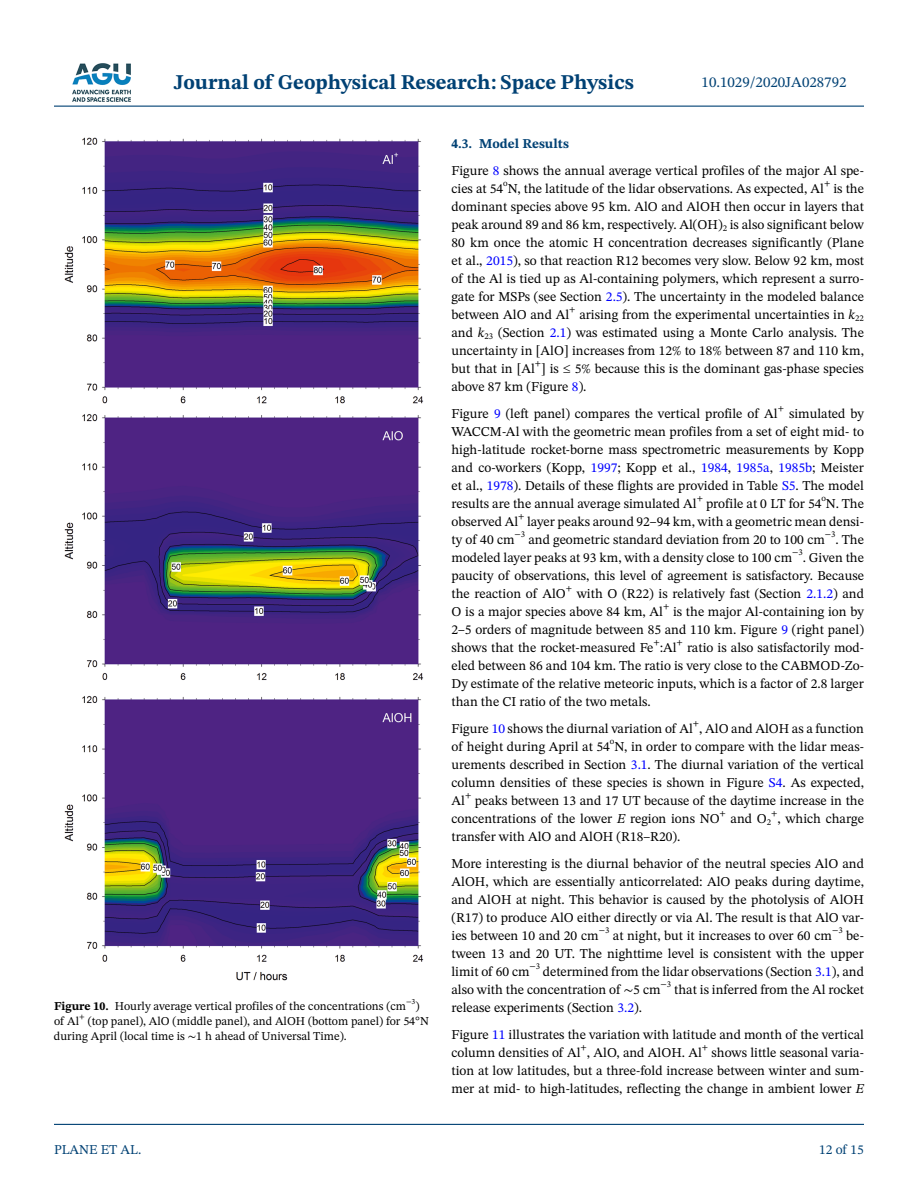
<style>
.page{position:relative;width:918px;height:1188px;background:#fff}
.page>*{position:absolute;margin:0;border:0;box-sizing:border-box;transform-origin:0 0}
.t1{font:700 21px "STIX Two Text";color:#004174}
.t2{font:15px "STIX Two Text";color:#004174}
.t3{font:13.5px/18px "STIX Two Text";color:#000;text-align:justify}
.t4{font:13.5px "STIX Two Text";color:#004174}
.t5{font:12px/15px "STIX Two Text";color:#000}
.t6{font:8.7px "STIX Two Text";color:#000}
.s1{font-weight:700}
.s2{font-family:"STIX Two Math"}
.s3{font-weight:700;color:#004174}
.s4{color:#00f}
.s5{font-style:italic}
</style>
<div class="page">
<hr style="left:54px;top:106px;width:810px;height:1px;background:#004174">
<hr style="left:54px;top:1124px;width:810px;height:1px;background:#004174">
<img style="left:72px;top:63px;width:59px;height:39px">
<img style="left:64px;top:137px;width:359px;height:844px">
<h1 class="t1" style="left:174px;top:67px;width:462px">Journal of Geophysical Research: Space Physics</h1>
<p class="t2" style="left:702px;top:72px;width:146px">10.1029/2020JA028792</p>
<p class="t5" style="left:54px;top:998px;width:376px"><span class="s1">Figure 10.</span> Hourly average vertical profiles of the concentrations (cm<sup>−3</sup>) of Al<sup>+</sup> (top panel), AlO (middle panel), and AlOH (bottom panel) for 54°N during April (local time is <span class="s2">∼</span>1 h ahead of Universal Time).</p>
<p class="t4" style="left:54px;top:1140px;width:89px">PLANE ET AL.</p>
<p class="t3" style="left:452px;top:129px;width:414px;line-height:27px"><span class="s3">4.3. Model Results<br></span>Figure <span class="s4">8</span> shows the annual average vertical profiles of the major Al spe-</p>
<p class="t3" style="left:451px;top:179px;width:414px">cies at 54<sup>o</sup>N, the latitude of the lidar observations. As expected, Al<sup>+</sup> is the dominant species above 95 km. AlO and AlOH then occur in layers that peak around 89 and 86 km, respectively. Al(OH)<sub>2</sub> is also significant below 80 km once the atomic H concentration decreases significantly (Plane et al., <span class="s4">2015</span>), so that reaction R12 becomes very slow. Below 92 km, most of the Al is tied up as Al-containing polymers, which represent a surro&shy;gate for MSPs (see Section <span class="s4">2.5</span>). The uncertainty in the modeled balance between AlO and Al<sup>+</sup> arising from the experimental uncertainties in <span class="s5">k</span><sub>22 </sub>and <span class="s5">k</span><sub>23</sub> (Section <span class="s4">2.1</span>) was estimated using a Monte Carlo analysis. The uncertainty in [AlO] increases from 12% to 18% between 87 and 110 km, but that in [Al<sup>+</sup>] is ≤ 5% because this is the dominant gas-phase species above 87 km (Figure <span class="s4">8</span>).</p>
<p class="t3" style="left:451px;top:404px;width:414px">Figure <span class="s4">9</span> (left panel) compares the vertical profile of Al<sup>+</sup> simulated by WACCM-Al with the geometric mean profiles from a set of eight mid- to high-latitude rocket-borne mass spectrometric measurements by Kopp and co-workers (Kopp, <span class="s4">1997</span>; Kopp et al., <span class="s4">1984</span>, <span class="s4">1985a</span>, <span class="s4">1985b</span>; Meister et al., <span class="s4">1978</span>). Details of these flights are provided in Table <span class="s4">S5</span>. The model results are the annual average simulated Al<sup>+</sup> profile at 0 LT for 54<sup>o</sup>N. The observed Al<sup>+</sup> layer peaks around 92–94 km, with a geometric mean densi&shy;ty of 40 cm<sup>−3</sup> and geometric standard deviation from 20 to 100 cm<sup>−3</sup>. The modeled layer peaks at 93 km, with a density close to 100 cm<sup>−3</sup>. Given the paucity of observations, this level of agreement is satisfactory. Because the reaction of AlO<sup>+</sup> with O (R22) is relatively fast (Section <span class="s4">2.1.2</span>) and O is a major species above 84 km, Al<sup>+</sup> is the major Al-containing ion by 2–5 orders of magnitude between 85 and 110 km. Figure <span class="s4">9</span> (right panel) shows that the rocket-measured Fe<sup>+</sup>:Al<sup>+</sup> ratio is also satisfactorily mod&shy;eled between 86 and 104 km. The ratio is very close to the CABMOD-Zo-Dy estimate of the relative meteoric inputs, which is a factor of 2.8 larger than the CI ratio of the two metals.</p>
<p class="t3" style="left:451px;top:719px;width:414px">Figure <span class="s4">10</span> shows the diurnal variation of Al<sup>+</sup>, AlO and AlOH as a function of height during April at 54<sup>o</sup>N, in order to compare with the lidar meas&shy;urements described in Section <span class="s4">3.1</span>. The diurnal variation of the vertical column densities of these species is shown in Figure <span class="s4">S4</span>. As expected, Al<sup>+</sup> peaks between 13 and 17 UT because of the daytime increase in the concentrations of the lower <span class="s5">E</span> region ions NO<sup>+</sup> and O<sub>2</sub><sup>+</sup>, which charge transfer with AlO and AlOH (R18–R20).</p>
<p class="t3" style="left:451px;top:854px;width:414px">More interesting is the diurnal behavior of the neutral species AlO and AlOH, which are essentially anticorrelated: AlO peaks during daytime, and AlOH at night. This behavior is caused by the photolysis of AlOH (R17) to produce AlO either directly or via Al. The result is that AlO var&shy;ies between 10 and 20 cm<sup>−3</sup> at night, but it increases to over 60 cm<sup>−3</sup> be&shy;tween 13 and 20 UT. The nighttime level is consistent with the upper limit of 60 cm<sup>−3</sup> determined from the lidar observations (Section <span class="s4">3.1</span>), and also with the concentration of <span class="s2">∼</span>5 cm<sup>−3</sup> that is inferred from the Al rocket release experiments (Section <span class="s4">3.2</span>).</p>
<p class="t3" style="left:451px;top:1025px;width:414px">Figure <span class="s4">11</span> illustrates the variation with latitude and month of the vertical column densities of Al<sup>+</sup>, AlO, and AlOH. Al</p>
<p class="t6" style="left:702px;top:1041px;width:8px">+</p>
<p class="t3" style="left:452px;top:1043px;width:414px;text-indent:260px">shows little seasonal varia&shy;tion at low latitudes, but a three-fold increase between winter and sum&shy;mer at mid- to high-latitudes, reflecting the change in ambient lower <span class="s5">E</span></p>
<p class="t4" style="left:819px;top:1140px;width:46px">12 of 15</p>
</div>
